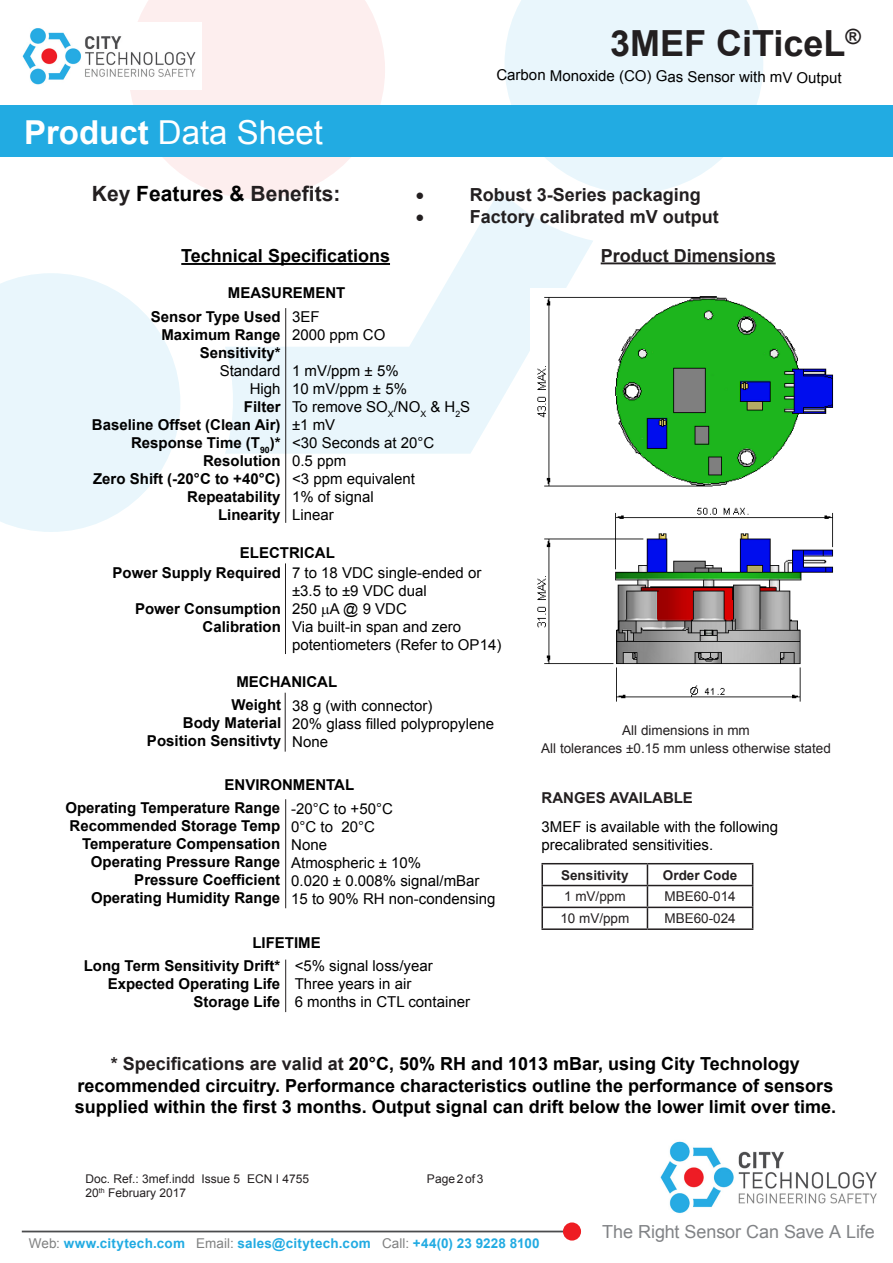
<style>
.page{position:relative;width:893px;height:1263px;background:#fff}
.page>*{position:absolute;margin:0;border:0;box-sizing:border-box;transform-origin:0 0}
.t1{font:700 36px "Arial";color:#231f20}
.t2{font:33px "Arial";color:#fff}
.t3{font:700 21px "Arial";color:#231f20}
.t4{font:700 18px/21.6px "Arial";color:#000;text-align:center}
.Characteristics_Titl{font:700 18px "Arial";color:#231f20}
.t5{font:18px "Arial";letter-spacing:-.005em;color:#818386}
.t6{font:18px "Symbol";color:#231f20}
.t7{font:15px/18px "Arial";color:#000}
.t8{font:700 15px/18px "Arial";color:#000;text-align:right}
.Head_2{font:13.5px "Arial";color:#231f20}
.t9{font:700 13.5px "Arial";letter-spacing:.015em;color:#22abe2}
.t10{font:700 13.5px "Arial";color:#231f20}
.t11{font:12px "Arial";color:#231f20}
.s1{font-weight:700}
.s2{color:#000}
.s3{font-weight:700;color:#231f20}
.s4{color:#231f20}
.s5{font-weight:400;color:#808181}
</style>
<div class="page">
<svg style="left:225px;top:189px;width:368px;height:265px;fill:#e9f6fc"></svg>
<svg style="left:0;top:273px;width:180px;height:259px;fill:#e9f6fc"></svg>
<svg style="left:504px;top:0;width:259px;height:193px;fill:#e9f6fc"></svg>
<svg style="left:128px;top:0;width:257px;height:199px;fill:#fdeeee"></svg>
<div style="left:0;top:106px;width:893px;height:51px;background:#22abe2"></div>
<hr style="left:22px;top:1230px;width:553px;height:2px;background:#4b4c4d">
<div style="left:563px;top:1222px;width:18px;height:18px;background:#ee1d23;border-radius:50%"></div>
<img style="left:660px;top:1141px;width:217px;height:73px">
<img style="left:22px;top:22px;width:179px;height:68px">
<hr style="left:181px;top:263px;width:209px;height:2px;background:#000">
<hr style="left:285px;top:308px;width:1px;height:215px;background:#231f20">
<hr style="left:601px;top:262px;width:175px;height:2px;background:#231f20">
<hr style="left:285px;top:563px;width:1px;height:91px;background:#231f20">
<hr style="left:285px;top:693px;width:1px;height:59px;background:#231f20">
<hr style="left:285px;top:799px;width:1px;height:109px;background:#231f20">
<hr style="left:285px;top:959px;width:1px;height:53px;background:#231f20">
<img style="left:530px;top:288px;width:303px;height:414px">
<hr style="left:541px;top:863px;width:106px;height:1px;background:#231f20">
<hr style="left:541px;top:864px;width:2px;height:21px;background:#231f20">
<hr style="left:647px;top:863px;width:106px;height:1px;background:#231f20">
<hr style="left:541px;top:885px;width:106px;height:1px;background:#231f20">
<hr style="left:541px;top:886px;width:2px;height:21px;background:#231f20">
<hr style="left:647px;top:885px;width:106px;height:1px;background:#231f20">
<hr style="left:541px;top:907px;width:106px;height:1px;background:#231f20">
<hr style="left:541px;top:908px;width:2px;height:20px;background:#231f20">
<hr style="left:647px;top:907px;width:106px;height:1px;background:#231f20">
<svg style="left:647px;top:864px;width:1px;height:64px"></svg>
<svg style="left:752px;top:864px;width:1px;height:64px"></svg>
<hr style="left:541px;top:928px;width:106px;height:2px;background:#231f20">
<hr style="left:647px;top:928px;width:106px;height:2px;background:#231f20">
<h2 class="t2" style="left:24px;top:111px;width:300px"><span class="s1">Product</span> Data Sheet</h2>
<h1 class="t1" style="left:610px;top:19px;width:252px">3MEF CiTiceL<sup>®</sup></h1>
<p class="t7" style="left:497px;top:64px;width:347px;rotate:1deg">Carbon Monoxide (CO) Gas Sensor with mV Output</p>
<p class="t3" style="left:92px;top:180px;width:250px">Key <span class="s2">Features &amp;</span> Benefits:</p>
<p class="t6" style="left:416px;top:183px;width:10px">•</p>
<p class="Characteristics_Titl" style="left:470px;top:183px;width:233px">Robust 3-Series packaging</p>
<p class="t6" style="left:416px;top:205px;width:10px">•</p>
<p class="Characteristics_Titl" style="left:470px;top:205px;width:251px">Factory calibrated mV output</p>
<p class="t4" style="left:181px;top:245px;width:210px">Technical Specifications</p>
<p class="t8" style="left:228px;top:285px;width:119px">MEASUREMENT</p>
<p class="t8" style="left:151px;top:308px;width:131px">Sensor Type Used</p>
<p class="t8" style="left:161px;top:326px;width:121px">Maximum Range</p>
<p class="t8" style="left:200px;top:344px;width:82px">Sensitivity*</p>
<p class="t7" style="left:220px;top:362px;width:62px">Standard</p>
<p class="t7" style="left:250px;top:380px;width:32px">High</p>
<p class="t8" style="left:244px;top:398px;width:38px">Filter</p>
<p class="t8" style="left:92px;top:416px;width:190px">Baseline Offset (Clean Air)</p>
<p class="t8" style="left:131px;top:434px;width:151px">Response Time (T<sub>90</sub>)*</p>
<p class="t8" style="left:203px;top:452px;width:79px">Resolution</p>
<p class="t8" style="left:93px;top:470px;width:189px">Zero Shift (-20°C to +40°C)<br>Repeatability</p>
<p class="t8" style="left:218px;top:506px;width:64px">Linearity</p>
<p class="t7" style="left:292px;top:308px;width:29px">3EF</p>
<p class="t7" style="left:292px;top:326px;width:95px">2000 ppm CO</p>
<p class="t7" style="left:292px;top:362px;width:108px">1 mV/ppm ± 5%</p>
<p class="t7" style="left:292px;top:380px;width:116px">10 mV/ppm ± 5%</p>
<p class="t7" style="left:292px;top:398px;width:180px">To remove SO<sub>X</sub>/NO<sub>X</sub> &amp; H<sub>2</sub>S</p>
<p class="t7" style="left:292px;top:416px;width:45px">±1 mV</p>
<p class="t7" style="left:292px;top:434px;width:144px">&lt;30 Seconds at 20°C</p>
<p class="t7" style="left:292px;top:452px;width:56px">0.5 ppm</p>
<p class="t7" style="left:292px;top:470px;width:124px">&lt;3 ppm equivalent</p>
<p class="t7" style="left:292px;top:488px;width:83px">1% of signal</p>
<p class="t7" style="left:292px;top:506px;width:43px">Linear</p>
<p class="t8" style="left:240px;top:544px;width:96px">ELECTRICAL</p>
<p class="t8" style="left:113px;top:564px;width:170px">Power Supply Required</p>
<p class="t8" style="left:135px;top:600px;width:147px">Power Consumption</p>
<p class="t8" style="left:203px;top:618px;width:80px">Calibration</p>
<p class="t7" style="left:292px;top:564px;width:191px">7 to 18 VDC single-ended or</p>
<p class="t7" style="left:292px;top:582px;width:136px">±3.5 to ±9 VDC dual</p>
<p class="t7" style="left:292px;top:600px;width:116px">250 A @ 9 VDC</p>
<p class="t7" style="left:292px;top:618px;width:211px">Via built-in span and zero potentiometers (Refer to OP14)</p>
<p class="t8" style="left:236px;top:674px;width:102px">MECHANICAL</p>
<p class="t8" style="left:231px;top:696px;width:51px">Weight</p>
<p class="t8" style="left:183px;top:714px;width:100px">Body Material</p>
<p class="t8" style="left:147px;top:732px;width:136px">Position Sensitivty</p>
<p class="t7" style="left:292px;top:696px;width:142px">38 g (with connector)</p>
<p class="t7" style="left:292px;top:714px;width:203px">20% glass filled polypropylene</p>
<p class="t7" style="left:292px;top:732px;width:37px">None</p>
<p class="t8" style="left:224px;top:776px;width:131px">ENVIRONMENTAL</p>
<p class="t8" style="left:65px;top:799px;width:216px">Operating Temperature Range</p>
<p class="t8" style="left:70px;top:817px;width:212px">Recommended Storage Temp</p>
<p class="t8" style="left:82px;top:835px;width:200px">Temperature Compensation</p>
<p class="t8" style="left:91px;top:853px;width:191px">Operating Pressure Range</p>
<p class="t8" style="left:134px;top:871px;width:147px">Pressure Coefficient</p>
<p class="t8" style="left:91px;top:889px;width:191px">Operating Humidity Range</p>
<p class="t7" style="left:291px;top:799px;width:103px">-20°C to +50°C</p>
<p class="t7" style="left:291px;top:817px;width:85px">0°C to 20°C</p>
<p class="t7" style="left:291px;top:835px;width:37px">None</p>
<p class="t7" style="left:291px;top:853px;width:131px">Atmospheric ± 10%</p>
<p class="t7" style="left:291px;top:871px;width:190px">0.020 ± 0.008% signal/mBar</p>
<p class="t7" style="left:291px;top:889px;width:206px">15 to 90% RH non-condensing</p>
<p class="t8" style="left:252px;top:934px;width:70px">LIFETIME</p>
<p class="t8" style="left:84px;top:957px;width:198px">Long Term Sensitivity Drift*</p>
<p class="t8" style="left:108px;top:975px;width:174px">Expected Operating Life</p>
<p class="t8" style="left:194px;top:993px;width:88px">Storage Life</p>
<p class="t7" style="left:295px;top:957px;width:139px">&lt;5% signal loss/year</p>
<p class="t7" style="left:295px;top:975px;width:118px">Three years in air</p>
<p class="t7" style="left:295px;top:993px;width:177px">6 months in CTL container</p>
<p class="Characteristics_Titl" style="left:601px;top:243px;width:177px">Product Dimensions</p>
<p class="Head_2" style="left:622px;top:721px;width:129px">All dimensions in mm</p>
<p class="Head_2" style="left:541px;top:739px;width:291px">All tolerances ±0.15 mm unless otherwise stated</p>
<p class="t7" style="left:541px;top:783px;width:238px;line-height:28.8px"><span class="s3">RANGES AVAILABLE<br></span>3MEF is available with the following</p>
<p class="t7" style="left:541px;top:836px;width:173px">precalibrated sensitivities.</p>
<p class="t10" style="left:561px;top:866px;width:69px">Sensitivity</p>
<p class="t10" style="left:663px;top:866px;width:76px">Order Code</p>
<p class="Head_2" style="left:564px;top:888px;width:63px">1 mV/ppm</p>
<p class="Head_2" style="left:664px;top:888px;width:73px">MBE60-014</p>
<p class="Head_2" style="left:560px;top:910px;width:71px">10 mV/ppm</p>
<p class="Head_2" style="left:664px;top:910px;width:73px">MBE60-024</p>
<p class="t4" style="left:75px;top:1054px;width:763px"><span class="s4">* Specifications are valid at</span> 20°C, 50% RH and 1013 mBar, using City Technology recommended circuitry. Performance characteristics outline the performance of sensors supplied within the first 3 months. Output signal can drift below the lower limit over time.</p>
<p class="t11" style="left:86px;top:1171px;width:225px">Doc. Ref.: 3mef.indd Issue 5 ECN I 4755</p>
<p class="t11" style="left:427px;top:1171px;width:58px">Page 2 of 3</p>
<p class="t11" style="left:86px;top:1185px;width:102px">20<sup>th</sup> February 2017</p>
<p class="t9" style="left:29px;top:1234px;width:512px"><span class="s5">Web:</span> www.citytech.com <span class="s5">Email:</span> sales@citytech.com <span class="s5">Call:</span> +44(0) 23 9228 8100</p>
<p class="t5" style="left:602px;top:1220px;width:274px">The Right Sensor Can Save A Life</p>
</div>
